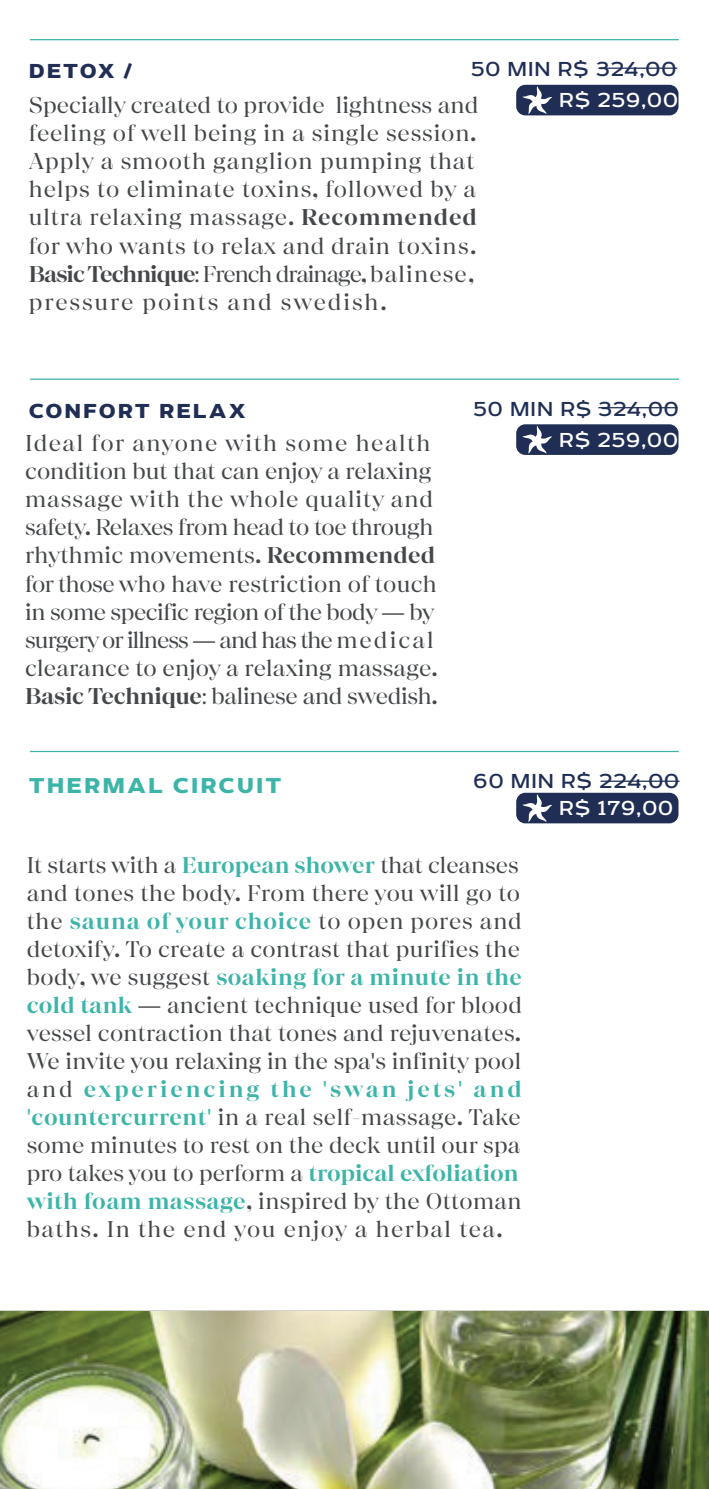
<style>
.page{position:relative;width:709px;height:1489px;background:#fff}
.page>*{position:absolute;margin:0;border:0;box-sizing:border-box;transform-origin:0 0}
.t1{font:900 24.75px "Echoes Sans";letter-spacing:.08em;color:#3cb5a8}
.t2{font:23.5px/28px "Chiaroscura TRIAL";letter-spacing:.015em;color:#444749}
.t3{font:23.5px/28px "Chiaroscura TRIAL";letter-spacing:.035em;color:#444749}
.t4{font:23.5px "Echoes Sans";letter-spacing:.04em;color:#202e56}
.t5{font:23.5px "Echoes Sans";letter-spacing:.04em;color:#fff}
.t6{font:900 23.5px "Echoes Sans";letter-spacing:.08em;color:#202e56}
.t7{font:23.25px/28px "Chiaroscura TRIAL";letter-spacing:.01em;color:#444749}
.s1{font-weight:600}
.s2{font-family:"Myriad Pro"}
.s3{font-weight:600;color:#3cb5a8}
.s4{font-family:"Myriad Pro";color:#3cb5a8}
</style>
<div class="page">
<hr style="left:30px;top:39px;width:649px;height:1px;background:#3cb5a8">
<hr style="left:30px;top:378px;width:649px;height:2px;background:#3cb5a8">
<hr style="left:30px;top:750px;width:649px;height:2px;background:#3cb5a8">
<div style="left:516px;top:85px;width:162px;height:30px;background:#202e56;border-radius:9px"></div>
<svg style="left:522px;top:86px;width:30px;height:28px"></svg>
<hr style="left:598px;top:68px;width:79px;height:1px;background:#202e56">
<div style="left:516px;top:424px;width:162px;height:31px;background:#202e56;border-radius:9px"></div>
<svg style="left:522px;top:426px;width:30px;height:27px"></svg>
<div style="left:516px;top:792px;width:162px;height:31px;background:#202e56;border-radius:9px"></div>
<svg style="left:522px;top:794px;width:30px;height:27px"></svg>
<hr style="left:598px;top:407px;width:79px;height:1px;background:#202e56">
<hr style="left:600px;top:780px;width:79px;height:1px;background:#202e56">
<img style="left:0;top:1311px;width:709px;height:177px">
<p class="t6" style="left:29px;top:57px;width:105px">DETOX /</p>
<p class="t4" style="left:471px;top:56px;width:207px">50 MIN R$ 324,00</p>
<p class="t3" style="left:29px;top:92px;width:451px">Specially created to provide lightness and feeling of well being in a single session.<br>Apply a smooth ganglion pumping that helps to eliminate toxins, followed by a ultra relaxing massage. <span class="s1">Recommended </span>for who wants to relax and drain toxins.<br><span class="s1">Basic Technique</span><span class="s2">:</span> French drainage, balinese, pressure points and swedish.</p>
<p class="t5" style="left:559px;top:87px;width:120px">R$ 259,00</p>
<p class="t6" style="left:29px;top:397px;width:218px">CONFORT RELAX</p>
<p class="t4" style="left:473px;top:395px;width:207px">50 MIN R$ 324,00</p>
<p class="t2" style="left:25px;top:429px;width:414px">Ideal for anyone with some health condition but that can enjoy a relaxing massage with the whole quality and safety. Relaxes from head to toe through rhythmic movements. <span class="s1">Recommended </span>for those who have restriction of touch in some specific region of the body <span class="s2">—</span> by surgery or illness <span class="s2">—</span> and has the medical clearance to enjoy a relaxing massage.<br><span class="s1">Basic Technique</span><span class="s2">:</span> balinese and swedish.</p>
<p class="t5" style="left:559px;top:426px;width:120px">R$ 259,00</p>
<p class="t1" style="left:29px;top:770px;width:254px">THERMAL CIRCUIT</p>
<p class="t4" style="left:473px;top:767px;width:207px">60 MIN R$ 224,00</p>
<p class="t7" style="left:27px;top:851px;width:497px">It starts with a <span class="s3">European shower</span> that cleanses and tones the body. From there you will go to the <span class="s3">sauna of your choice</span> to open pores and detoxify. To create a contrast that purifies the body, we suggest <span class="s3">soaking for a minute in the cold tank</span> <span class="s2">—</span> ancient technique used for blood vessel contraction that tones and rejuvenates.<br>We invite you relaxing in the spa<span class="s2">'</span>s infinity pool and <span class="s3">experiencing the</span> <span class="s4">'</span><span class="s3">swan jets</span><span class="s4">'</span> <span class="s3">and </span><span class="s4">'</span><span class="s3">countercurrent</span><span class="s4">'</span> in a real self-massage. Take some minutes to rest on the deck until our spa pro takes you to perform a <span class="s3">tropical exfoliation with foam massage</span>, inspired by the Ottoman baths. In the end you enjoy a herbal tea.</p>
<p class="t5" style="left:559px;top:795px;width:115px">R$ 179,00</p>
</div>
